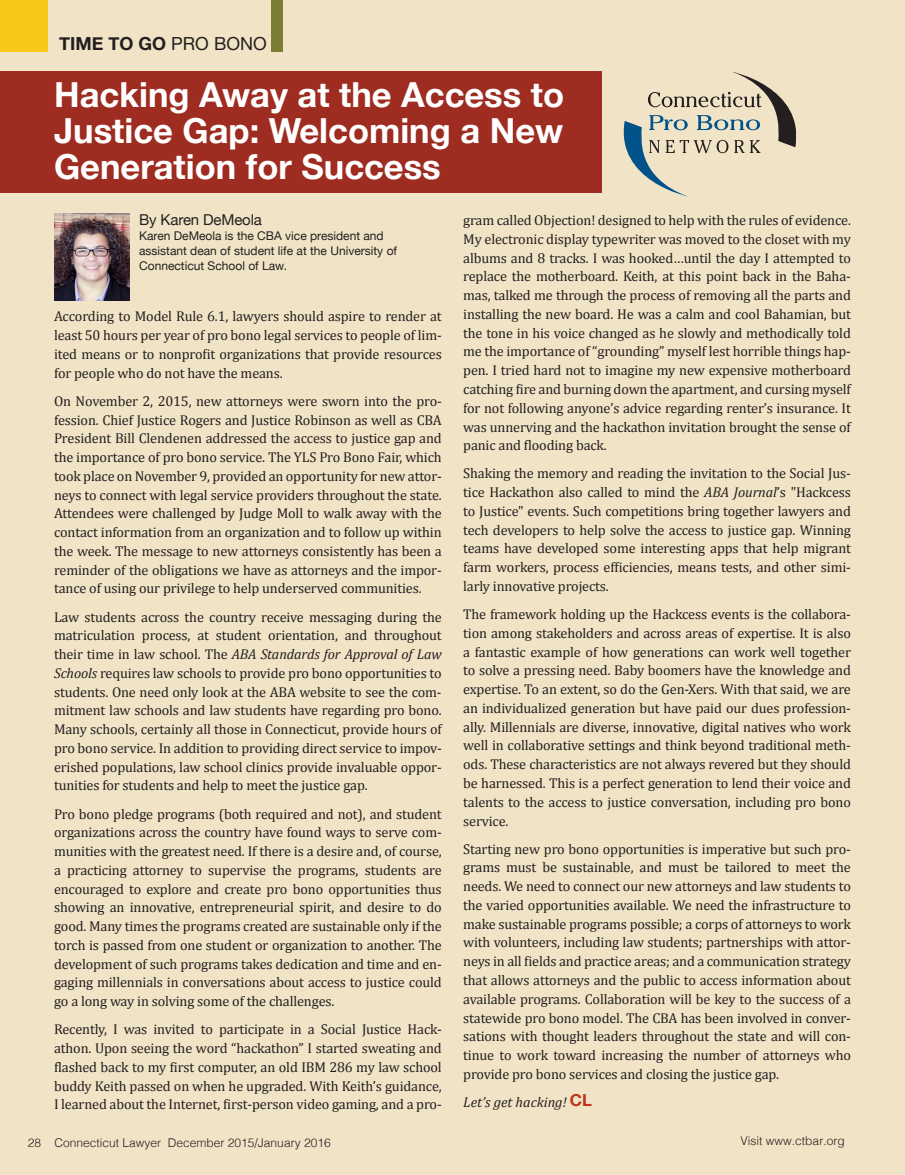
<style>
.page{position:relative;width:905px;height:1175px;background:#fff}
.page>*{position:absolute;margin:0;border:0;box-sizing:border-box;transform-origin:0 0}
.t1{font:700 34.5px/36px "Helvetica Neue";color:#fff;text-align:justify}
.t2{font:700 18px "Helvetica Neue";color:#231f20}
.t3{font:15px "Helvetica Neue";letter-spacing:-.01em;color:#231f20}
.t4{font:14.25px/18.8px "Cambria";letter-spacing:-.01em;color:#231f20;text-align:justify}
.t5{font:italic 14.25px "Cambria";color:#231f20}
.t6{font:12px/15px "Helvetica Neue";color:#231f20}
.t7{font:300 12px "Helvetica";color:#231f20}
.s1{font-weight:400}
.s2{font-style:italic}
.s3{font-family:"Helvetica Neue";font-weight:700;font-style:normal;font-size:16.5px;color:#c0311a}
</style>
<div class="page">
<div style="left:0;top:0;width:904px;height:1174px;background:#f1e4c6"></div>
<hr style="left:904px;top:0;width:1px;height:51px;background:#f9c719">
<div style="left:0;top:71px;width:601px;height:121px;background:#9e2c21"></div>
<div style="left:0;top:0;width:47px;height:52px;background:#f9c719"></div>
<svg style="left:623px;top:72px;width:173px;height:124px"></svg>
<img style="left:54px;top:214px;width:76px;height:86px">
<div style="left:271px;top:0;width:12px;height:51px;background:#7a7d32"></div>
<p class="t2" style="left:59px;top:29px;width:209px">TIME TO GO <span class="s1">PRO BONO</span></p>
<h1 class="t1" style="left:54px;top:78px;width:511px">Hacking Away at the Access to Justice Gap: Welcoming a New Generation for Success</h1>
<p class="t3" style="left:139px;top:209px;width:124px">By Karen DeMeola</p>
<p class="t6" style="left:139px;top:229px;width:259px">Karen DeMeola is the CBA vice president and assistant dean of student life at the University of<br>Connecticut School of Law.</p>
<p class="t4" style="left:54px;top:307px;width:389px">According to Model Rule 6.1, lawyers should aspire to render at least 50 hours per year of pro bono legal services to people of lim&shy;ited means or to nonprofit organizations that provide resources for people who do not have the means.</p>
<p class="t4" style="left:54px;top:391px;width:389px">On November 2, 2015, new attorneys were sworn into the pro&shy;fession. Chief Justice Rogers and Justice Robinson as well as CBA President Bill Clendenen addressed the access to justice gap and the importance of pro bono service. The YLS Pro Bono Fair, which took place on November 9, provided an opportunity for new attor&shy;neys to connect with legal service providers throughout the state.<br>Attendees were challenged by Judge Moll to walk away with the contact information from an organization and to follow up within the week. The message to new attorneys consistently has been a reminder of the obligations we have as attorneys and the impor&shy;tance of using our privilege to help underserved communities.</p>
<p class="t4" style="left:54px;top:607px;width:389px">Law students across the country receive messaging during the matriculation process, at student orientation, and throughout their time in law school. The <span class="s2">ABA Standards for Approval of Law Schools</span> requires law schools to provide pro bono opportunities to students. One need only look at the ABA website to see the com&shy;mitment law schools and law students have regarding pro bono.<br>Many schools, certainly all those in Connecticut, provide hours of pro bono service. In addition to providing direct service to impov&shy;erished populations, law school clinics provide invaluable oppor&shy;tunities for students and help to meet the justice gap.</p>
<p class="t4" style="left:54px;top:804px;width:389px">Pro bono pledge programs (both required and not), and student organizations across the country have found ways to serve com&shy;munities with the greatest need. If there is a desire and, of course, a practicing attorney to supervise the programs, students are encouraged to explore and create pro bono opportunities thus showing an innovative, entrepreneurial spirit, and desire to do good. Many times the programs created are sustainable only if the torch is passed from one student or organization to another. The development of such programs takes dedication and time and en&shy;gaging millennials in conversations about access to justice could go a long way in solving some of the challenges.</p>
<p class="t4" style="left:54px;top:1020px;width:389px">Recently, I was invited to participate in a Social Justice Hack&shy;athon. Upon seeing the word “hackathon” I started sweating and flashed back to my first computer, an old IBM 286 my law school buddy Keith passed on when he upgraded. With Keith’s guidance, I learned about the Internet, first-person video gaming, and a pro-</p>
<p class="t4" style="left:463px;top:211px;width:389px">gram called Objection! designed to help with the rules of evidence.<br>My electronic display typewriter was moved to the closet with my albums and 8 tracks. I was hooked…until the day I attempted to replace the motherboard. Keith, at this point back in the Baha&shy;mas, talked me through the process of removing all the parts and installing the new board. He was a calm and cool Bahamian, but the tone in his voice changed as he slowly and methodically told me the importance of “grounding” myself lest horrible things hap&shy;pen. I tried hard not to imagine my new expensive motherboard catching fire and burning down the apartment, and cursing myself for not following anyone’s advice regarding renter’s insurance. It was unnerving and the hackathon invitation brought the sense of panic and flooding back.</p>
<p class="t4" style="left:463px;top:464px;width:389px">Shaking the memory and reading the invitation to the Social Jus&shy;tice Hackathon also called to mind the <span class="s2">ABA Journal</span>’s "Hackcess to Justice" events. Such competitions bring together lawyers and tech developers to help solve the access to justice gap. Winning teams have developed some interesting apps that help migrant farm workers, process efficiencies, means tests, and other simi&shy;larly innovative projects.</p>
<p class="t4" style="left:463px;top:605px;width:389px">The framework holding up the Hackcess events is the collabora&shy;tion among stakeholders and across areas of expertise. It is also a fantastic example of how generations can work well together to solve a pressing need. Baby boomers have the knowledge and expertise. To an extent, so do the Gen-Xers. With that said, we are an individualized generation but have paid our dues profession&shy;ally. Millennials are diverse, innovative, digital natives who work well in collaborative settings and think beyond traditional meth&shy;ods. These characteristics are not always revered but they should be harnessed. This is a perfect generation to lend their voice and talents to the access to justice conversation, including pro bono service.</p>
<p class="t4" style="left:463px;top:839px;width:389px">Starting new pro bono opportunities is imperative but such pro&shy;grams must be sustainable, and must be tailored to meet the needs. We need to connect our new attorneys and law students to the varied opportunities available. We need the infrastructure to make sustainable programs possible; a corps of attorneys to work with volunteers, including law students; partnerships with attor&shy;neys in all fields and practice areas; and a communication strategy that allows attorneys and the public to access information about available programs. Collaboration will be key to the success of a statewide pro bono model. The CBA has been involved in conver&shy;sations with thought leaders throughout the state and will con&shy;tinue to work toward increasing the number of attorneys who provide pro bono services and closing the justice gap.</p>
<p class="t5" style="left:463px;top:1091px;width:130px">Let’s get hacking! <span class="s3">CL</span></p>
<p class="t7" style="left:28px;top:1132px;width:304px">28 Connecticut Lawyer December 2015/January 2016</p>
<p class="t7" style="left:740px;top:1130px;width:106px">Visit www.ctbar.org</p>
</div>
